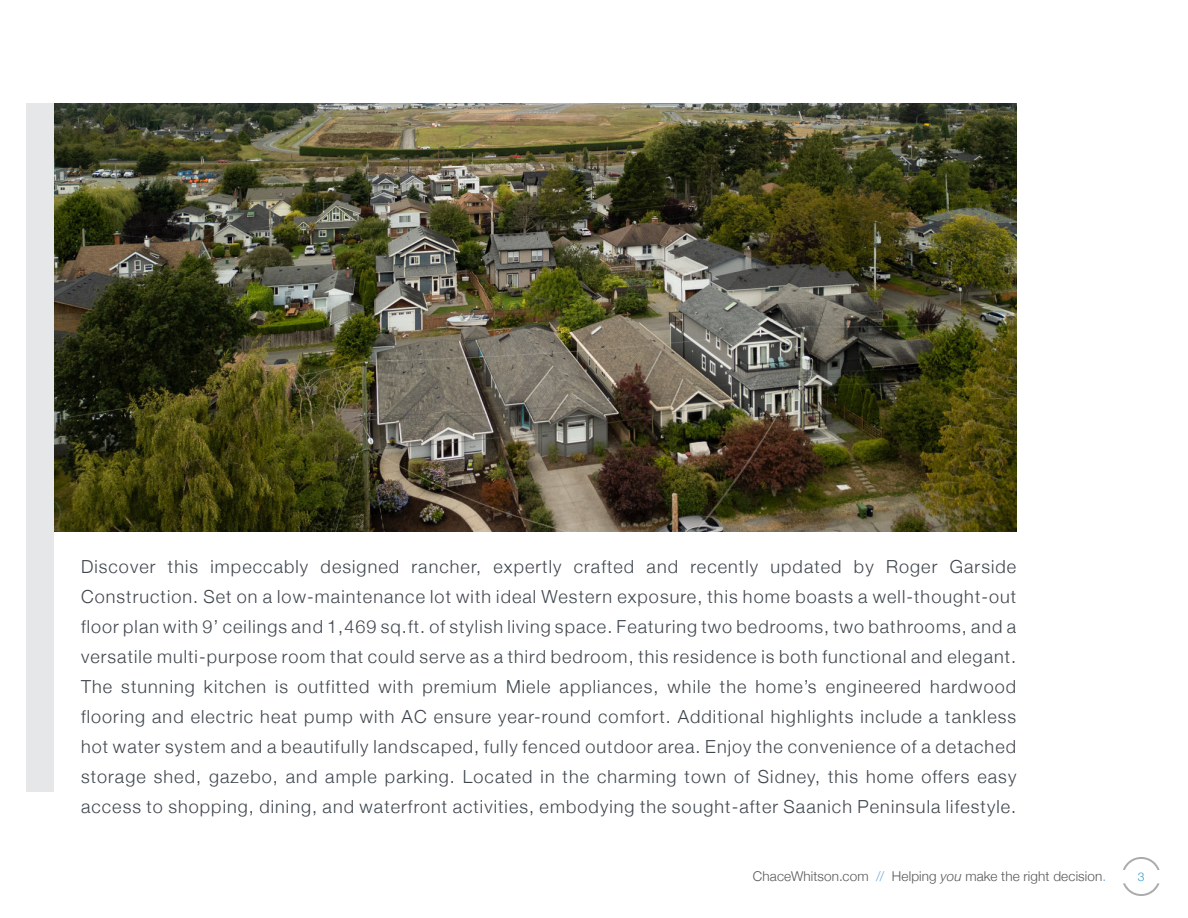
<style>
.page{position:relative;width:1188px;height:918px;background:#fff}
.page>*{position:absolute;margin:0;border:0;box-sizing:border-box;transform-origin:0 0}
.ParaStyle01-Leading_Auto__Align_Left{font:300 18px/30px "Helvetica Neue";letter-spacing:.06em;color:#3f464d;text-align:justify}
.t1{font:300 13.5px "Helvetica Neue";letter-spacing:.01em;color:#57585a}
.t2{font:300 12px "Helvetica Neue";color:#2f99cd}
.s1{color:#62a8d5}
.s2{font-style:italic}
</style>
<div class="page">
<svg style="left:1123px;top:857px;width:37px;height:13px"></svg>
<svg style="left:1123px;top:883px;width:37px;height:13px"></svg>
<img style="left:54px;top:103px;width:962px;height:429px">
<div style="left:26px;top:103px;width:28px;height:689px;background:#e6e7e9"></div>
<p class="ParaStyle01-Leading_Auto__Align_Left" style="left:81px;top:550px;width:937px">Discover this impeccably designed rancher, expertly crafted and recently updated by Roger Garside Construction. Set on a low-maintenance lot with ideal Western exposure, this home boasts a well-thought-out floor plan with 9’ ceilings and 1,469 sq.ft. of stylish living space. Featuring two bedrooms, two bathrooms, and a versatile multi-purpose room that could serve as a third bedroom, this residence is both functional and elegant.</p>
<p class="ParaStyle01-Leading_Auto__Align_Left" style="left:81px;top:670px;width:937px">The stunning kitchen is outfitted with premium Miele appliances, while the home’s engineered hardwood flooring and electric heat pump with AC ensure year-round comfort. Additional highlights include a tankless hot water system and a beautifully landscaped, fully fenced outdoor area. Enjoy the convenience of a detached storage shed, gazebo, and ample parking. Located in the charming town of Sidney, this home offers easy access to shopping, dining, and waterfront activities, embodying the sought-after Saanich Peninsula lifestyle.</p>
<p class="t1" style="left:753px;top:865px;width:355px">ChaceWhitson.com <span class="s1">//</span> Helping <span class="s2">you</span> make the right decision<span class="s1">.</span></p>
<p class="t2" style="left:1138px;top:867px;width:8px">3</p>
</div>
